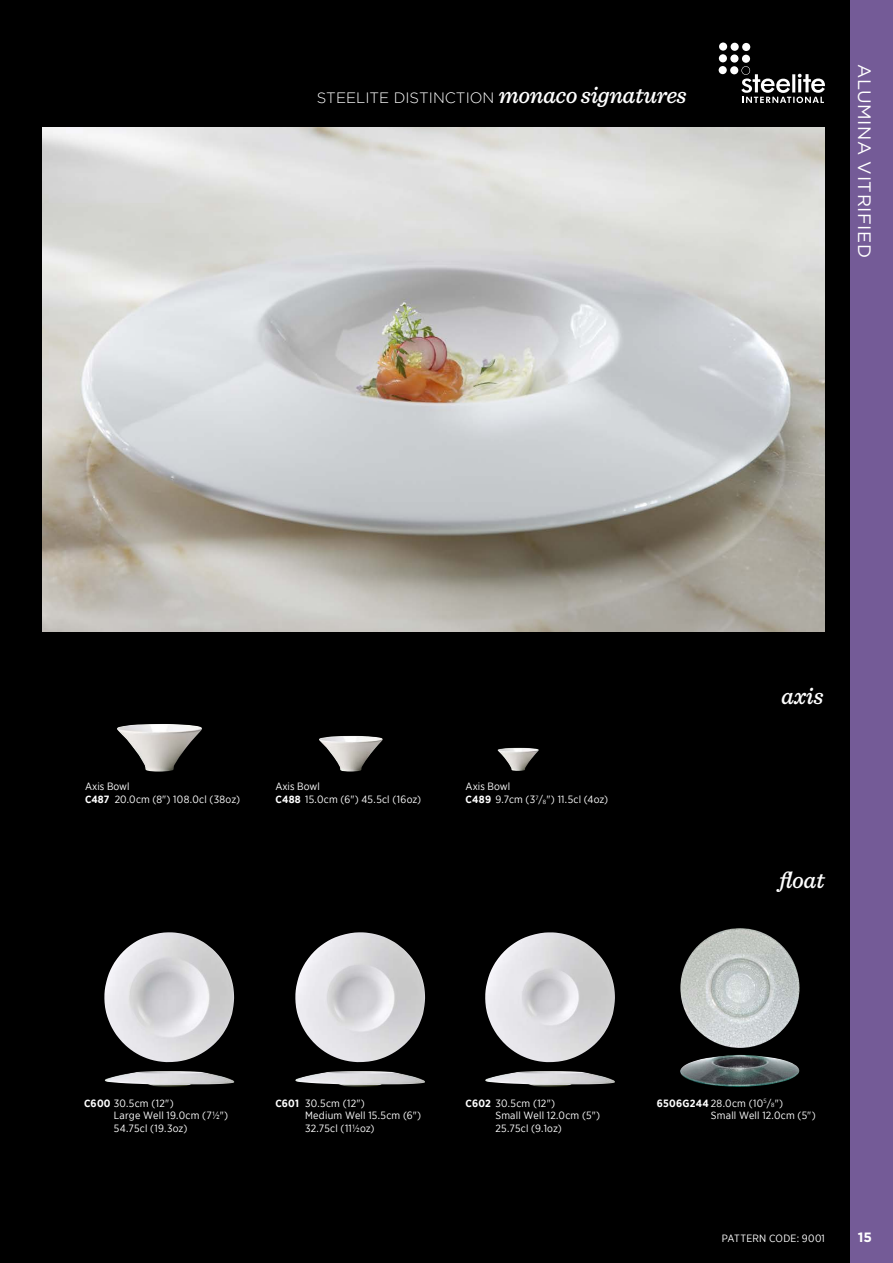
<style>
.page{position:relative;width:893px;height:1263px;background:#000}
.page>*{position:absolute;margin:0;border:0;box-sizing:border-box;transform-origin:0 0}
.t1{font:italic 500 24px "Sentinel";letter-spacing:-.02em;color:#fff}
.t2{font:18px "Gotham";letter-spacing:.03em;color:#fff}
.t3{font:300 15px "Gotham";color:#fff}
.t4{font:700 13.5px "Gotham";color:#fff}
.t5{font:10.5px/12.8px "Gotham Narrow";letter-spacing:.015em;color:#fff}
.s1{font-family:"Sentinel";font-weight:500;font-style:italic;font-size:24px}
.s2{font-weight:700}
.s3{font-size:6.15px}
</style>
<div class="page">
<div style="left:730px;top:66px;width:8px;height:8px;background:#fff;border-radius:50%"></div>
<div style="left:719px;top:66px;width:8px;height:8px;background:#fff;border-radius:50%"></div>
<div style="left:742px;top:55px;width:8px;height:8px;background:#fff;border-radius:50%"></div>
<svg style="left:730px;top:54px;width:9px;height:9px"></svg>
<div style="left:719px;top:54px;width:8px;height:8px;background:#fff;border-radius:50%"></div>
<div style="left:742px;top:43px;width:8px;height:8px;background:#fff;border-radius:50%"></div>
<div style="left:731px;top:43px;width:8px;height:8px;background:#fff;border-radius:50%"></div>
<div style="left:719px;top:43px;width:8px;height:8px;background:#fff;border-radius:50%"></div>
<svg style="left:741px;top:66px;width:84px;height:37px"></svg>
<img style="left:117px;top:724px;width:85px;height:47px">
<img style="left:104px;top:932px;width:130px;height:130px">
<img style="left:105px;top:1071px;width:129px;height:16px">
<img style="left:295px;top:932px;width:130px;height:130px">
<img style="left:295px;top:1071px;width:130px;height:16px">
<img style="left:680px;top:1055px;width:119px;height:32px">
<img style="left:680px;top:928px;width:119px;height:120px;border-radius:60px">
<img style="left:485px;top:932px;width:130px;height:130px">
<img style="left:485px;top:1071px;width:130px;height:16px">
<img style="left:319px;top:736px;width:64px;height:35px">
<img style="left:497px;top:748px;width:42px;height:23px">
<img style="left:43px;top:128px;width:782px;height:503px">
<div style="left:850px;top:0;width:43px;height:1263px;background:#745b97"></div>
<h3 class="t3" style="left:317px;top:90px;width:372px">STEELITE DISTINCTION <span class="s1">monaco signatures</span></h3>
<h2 class="t2" style="left:875px;top:64px;width:195px;rotate:90deg">ALUMINA VITRIFIED</h2>
<p class="t5" style="left:85px;top:780px;width:157px">Axis Bowl<br><span class="s2">C487</span> 20.0cm (8") 108.0cl (38oz)</p>
<p class="t5" style="left:275px;top:780px;width:147px">Axis Bowl<br><span class="s2">C488</span> 15.0cm (6") 45.5cl (16oz)</p>
<p class="t5" style="left:466px;top:780px;width:144px">Axis Bowl<br><span class="s2">C489</span> 9.7cm (3<sup>7</sup>/<span class="s3">8</span>") 11.5cl (4oz)</p>
<h1 class="t1" style="left:781px;top:677px;width:44px">axis</h1>
<h1 class="t1" style="left:779px;top:861px;width:47px">float</h1>
<p class="t5" style="left:114px;top:1096px;width:116px;text-indent:-30px"><span class="s2">C600</span> 30.5cm (12")<br>Large Well 19.0cm (7½")<br>54.75cl (19.3oz)</p>
<p class="t5" style="left:495px;top:1096px;width:106px;text-indent:-30px"><span class="s2">C602</span> 30.5cm (12")<br>Small Well 12.0cm (5")<br>25.75cl (9.1oz)</p>
<p class="t5" style="left:711px;top:1096px;width:106px;text-indent:-54px"><span class="s2">6506G244</span> 28.0cm (10<sup>5</sup>/<span class="s3">8</span>")<br>Small Well 12.0cm (5")</p>
<p class="t5" style="left:305px;top:1096px;width:118px;text-indent:-30px"><span class="s2">C601</span> 30.5cm (12")<br>Medium Well 15.5cm (6")<br>32.75cl (11½oz)</p>
<p class="t5" style="left:722px;top:1231px;width:105px">PATTERN CODE: 9001</p>
<p class="t4" style="left:858px;top:1229px;width:16px">15</p>
</div>
